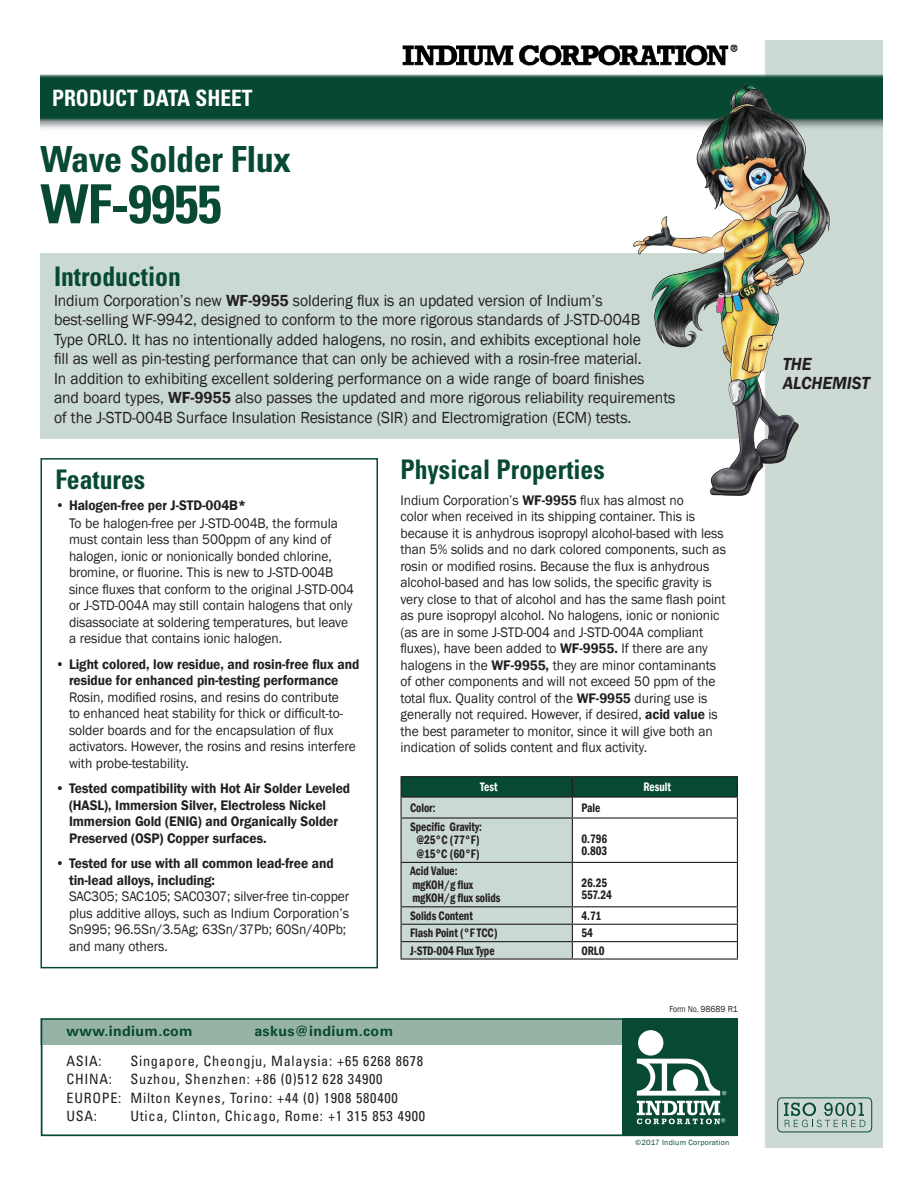
<style>
.page{position:relative;width:918px;height:1188px;background:#fff}
.page>*{position:absolute;margin:0;border:0;box-sizing:border-box;transform-origin:0 0}
.heading_main{font:700 condensed 54px "Univers LT Std";letter-spacing:-.015em;color:#074932}
.heading_main-2{font:700 condensed 36px "Univers LT Std";letter-spacing:-.015em;color:#074932}
.body{font:700 condensed 27px "Univers LT Std";color:#074932;scale:.95 1}
.bulleted_list{font:700 condensed 27px "Univers LT Std";color:#074932;scale:.95 1}
.heading-12_pt{font:700 condensed 27px "Univers LT Std";color:#074932;scale:.95 1}
.bulleted_list-2{font:700 condensed 22.5px "Univers LT Std";color:#fff;scale:.95 1}
.body-2{font:italic 600 18px/19.5px "Franklin Gothic";letter-spacing:-.005em;color:#231f20;scale:.95 1}
.body-3{font:16.5px/19.5px "Franklin Gothic";letter-spacing:-.005em;color:#231f20;scale:.95 1}
.bulleted_list-3{font:14.25px/16.5px "Franklin Gothic";letter-spacing:-.005em;color:#231f20;scale:.95 1}
.t1{font:condensed 14.25px "Univers LT Std";letter-spacing:.05em;color:#231f20}
.t2{font:600 14.25px/16.5px "Franklin Gothic";letter-spacing:-.005em;color:#231f20;scale:.95 1}
.t3{font:700 14.25px "Univers LT Std";letter-spacing:.025em;color:#074932}
.body-4{font:600 condensed 12.6px/12px "Franklin Gothic";letter-spacing:-.005em;color:#231f20;scale:.9 1}
.body-5{font:600 condensed 12.6px "Franklin Gothic";letter-spacing:-.005em;color:#fff;scale:.9 1}
.t4{font:9px "Franklin Gothic";letter-spacing:-.005em;color:#231f20;scale:.85 1}
.t5{font:7.8px "Franklin Gothic";letter-spacing:.03em;color:#074932}
.s1{font-weight:600}
.s2{font-weight:400}
</style>
<div class="page">
<img style="left:40px;top:40px;width:843px;height:1108px">
<div style="left:40px;top:253px;width:698px;height:186px;background:#cad9d2"></div>
<img style="left:397px;top:40px;width:347px;height:29px">
<div style="left:41px;top:1018px;width:697px;height:118px;background:#fff"></div>
<div style="left:41px;top:1018px;width:697px;height:27px;background:#97b3a6"></div>
<div style="left:41px;top:1018px;width:672px;height:118px;border:1px solid #074932"></div>
<div style="left:623px;top:1018px;width:115px;height:118px;background:#074932"></div>
<hr style="left:400px;top:776px;width:172px;height:1px;background:#231f20">
<hr style="left:572px;top:776px;width:166px;height:1px;background:#231f20">
<svg style="left:400px;top:777px;width:338px;height:181px"></svg>
<hr style="left:400px;top:958px;width:172px;height:2px;background:#231f20">
<hr style="left:572px;top:958px;width:166px;height:2px;background:#231f20">
<div style="left:40px;top:458px;width:338px;height:510px;border:2px solid #074932"></div>
<img style="left:603px;top:74px;width:257px;height:434px">
<div style="left:638px;top:1030px;width:25px;height:26px;background:#fff;border-radius:50%"></div>
<svg style="left:637px;top:1059px;width:89px;height:65px"></svg>
<svg style="left:784px;top:1103px;width:81px;height:24px;background:#9db6ac"></svg>
<div style="left:777px;top:1098px;width:95px;height:34px;border:1px solid #074932;border-radius:4px"></div>
<p class="bulleted_list-2" style="left:52px;top:84px;width:212px">PRODUCT DATA SHEET</p>
<p class="heading_main-2" style="left:40px;top:137px;width:252px">Wave Solder Flux</p>
<p class="heading_main" style="left:40px;top:171px;width:183px">WF-9955</p>
<p class="bulleted_list" style="left:54px;top:260px;width:135px">Introduction</p>
<p class="body-3" style="left:54px;top:291px;width:656px">Indium Corporation’s new <span class="s1">WF-9955</span> soldering flux is an updated version of Indium’s best-selling WF-9942, designed to conform to the more rigorous standards of J-STD-004B<br>Type ORL0. It has no intentionally added halogens, no rosin, and exhibits exceptional hole<br>fill as well as pin-testing performance that can only be achieved with a rosin-free material.<br>In addition to exhibiting excellent soldering performance on a wide range of board finishes<br>and board types, <span class="s1">WF-9955</span> also passes the updated and more rigorous reliability requirements of the J-STD-004B Surface Insulation Resistance (SIR) and Electromigration (ECM) tests.</p>
<p class="body" style="left:400px;top:453px;width:217px">Physical Properties</p>
<p class="heading-12_pt" style="left:56px;top:463px;width:96px">Features</p>
<p class="bulleted_list-3" style="left:69px;top:496px;width:285px;line-height:18px;text-indent:-14px">• <span class="s1">Halogen-free per J-STD-004B*<br></span>To be halogen-free per J-STD-004B, the formula</p>
<p class="bulleted_list-3" style="left:69px;top:532px;width:302px">must contain less than 500ppm of any kind of halogen, ionic or nonionically bonded chlorine, bromine, or fluorine. This is new to J-STD-004B since fluxes that conform to the original J-STD-004 or J-STD-004A may still contain halogens that only disassociate at soldering temperatures, but leave a residue that contains ionic halogen.</p>
<p class="bulleted_list-3" style="left:69px;top:656px;width:307px;text-indent:-14px">• <span class="s1">Light colored, low residue, and rosin-free flux and residue for enhanced pin-testing performance </span>Rosin, modified rosins, and resins do contribute<br>to enhanced heat stability for thick or difficult-to&shy;solder boards and for the encapsulation of flux activators. However, the rosins and resins interfere with probe-testability.</p>
<p class="t2" style="left:69px;top:780px;width:298px;text-indent:-14px"><span class="s2">•</span> Tested compatibility with Hot Air Solder Leveled (HASL), Immersion Silver, Electroless Nickel Immersion Gold (ENIG) and Organically Solder Preserved (OSP) Copper surfaces.</p>
<p class="bulleted_list-3" style="left:69px;top:856px;width:297px;text-indent:-14px">• <span class="s1">Tested for use with all common lead-free and tin-lead alloys, including:<br></span>SAC305; SAC105; SAC0307; silver-free tin-copper plus additive alloys, such as Indium Corporation’s Sn995; 96.5Sn/3.5Ag; 63Sn/37Pb; 60Sn/40Pb; and many others.</p>
<p class="bulleted_list-3" style="left:400px;top:492px;width:344px">Indium Corporation’s <span class="s1">WF-9955</span> flux has almost no<br>color when received in its shipping container. This is because it is anhydrous isopropyl alcohol-based with less than 5% solids and no dark colored components, such as rosin or modified rosins. Because the flux is anhydrous alcohol-based and has low solids, the specific gravity is very close to that of alcohol and has the same flash point as pure isopropyl alcohol. No halogens, ionic or nonionic (as are in some J-STD-004 and J-STD-004A compliant fluxes), have been added to <span class="s1">WF-9955.</span> If there are any halogens in the <span class="s1">WF-9955,</span> they are minor contaminants of other components and will not exceed 50 ppm of the total flux. Quality control of the <span class="s1">WF-9955</span> during use is generally not required. However, if desired, <span class="s1">acid value</span> is the best parameter to monitor, since it will give both an indication of solids content and flux activity.</p>
<p class="body-5" style="left:480px;top:778px;width:21px">Test</p>
<p class="body-5" style="left:643px;top:778px;width:32px">Result</p>
<p class="body-4" style="left:410px;top:801px;width:30px">Color:</p>
<p class="body-4" style="left:581px;top:801px;width:23px">Pale</p>
<p class="body-4" style="left:410px;top:820px;width:82px;line-height:13.5px;text-align:center">Specific Gravity: @25°C (77°F)</p>
<p class="body-4" style="left:417px;top:848px;width:71px">@15°C (60°F)</p>
<p class="body-4" style="left:581px;top:833px;width:30px">0.796<br>0.803</p>
<p class="body-4" style="left:410px;top:865px;width:54px">Acid Value:</p>
<p class="body-4" style="left:412px;top:878px;width:69px">mgKOH/g flux</p>
<p class="body-4" style="left:412px;top:892px;width:99px">mgKOH/g flux solids</p>
<p class="body-4" style="left:581px;top:877px;width:35px">26.25<br>557.24</p>
<p class="body-4" style="left:410px;top:909px;width:71px">Solids Content</p>
<p class="body-4" style="left:581px;top:909px;width:24px">4.71</p>
<p class="body-4" style="left:410px;top:927px;width:99px">Flash Point (°F TCC)</p>
<p class="body-4" style="left:581px;top:927px;width:15px">54</p>
<p class="body-4" style="left:410px;top:944px;width:95px">J-STD-004 Flux Type</p>
<p class="body-4" style="left:581px;top:944px;width:27px">ORL0</p>
<p class="t3" style="left:67px;top:1023px;width:128px">www.indium.com</p>
<p class="t3" style="left:254px;top:1023px;width:140px">askus@indium.com</p>
<p class="t1" style="left:67px;top:1051px;width:37px">ASIA:</p>
<p class="t1" style="left:131px;top:1051px;width:294px">Singapore, Cheongju, Malaysia: +65 6268 8678</p>
<p class="t1" style="left:67px;top:1070px;width:47px">CHINA:</p>
<p class="t1" style="left:131px;top:1070px;width:253px">Suzhou, Shenzhen: +86 (0)512 628 34900</p>
<p class="t1" style="left:67px;top:1088px;width:333px">EUROPE: Milton Keynes, Torino: +44 (0) 1908 580400</p>
<p class="t1" style="left:67px;top:1107px;width:32px">USA:</p>
<p class="t1" style="left:131px;top:1107px;width:296px">Utica, Clinton, Chicago, Rome: +1 315 853 4900</p>
<p class="t4" style="left:669px;top:1003px;width:82px">Form No. 98689 R1</p>
<p class="t5" style="left:635px;top:1138px;width:96px">©2017 Indium Corporation</p>
<p class="body-2" style="left:783px;top:354px;width:93px">THE<br>ALCHEMIST</p>
</div>
